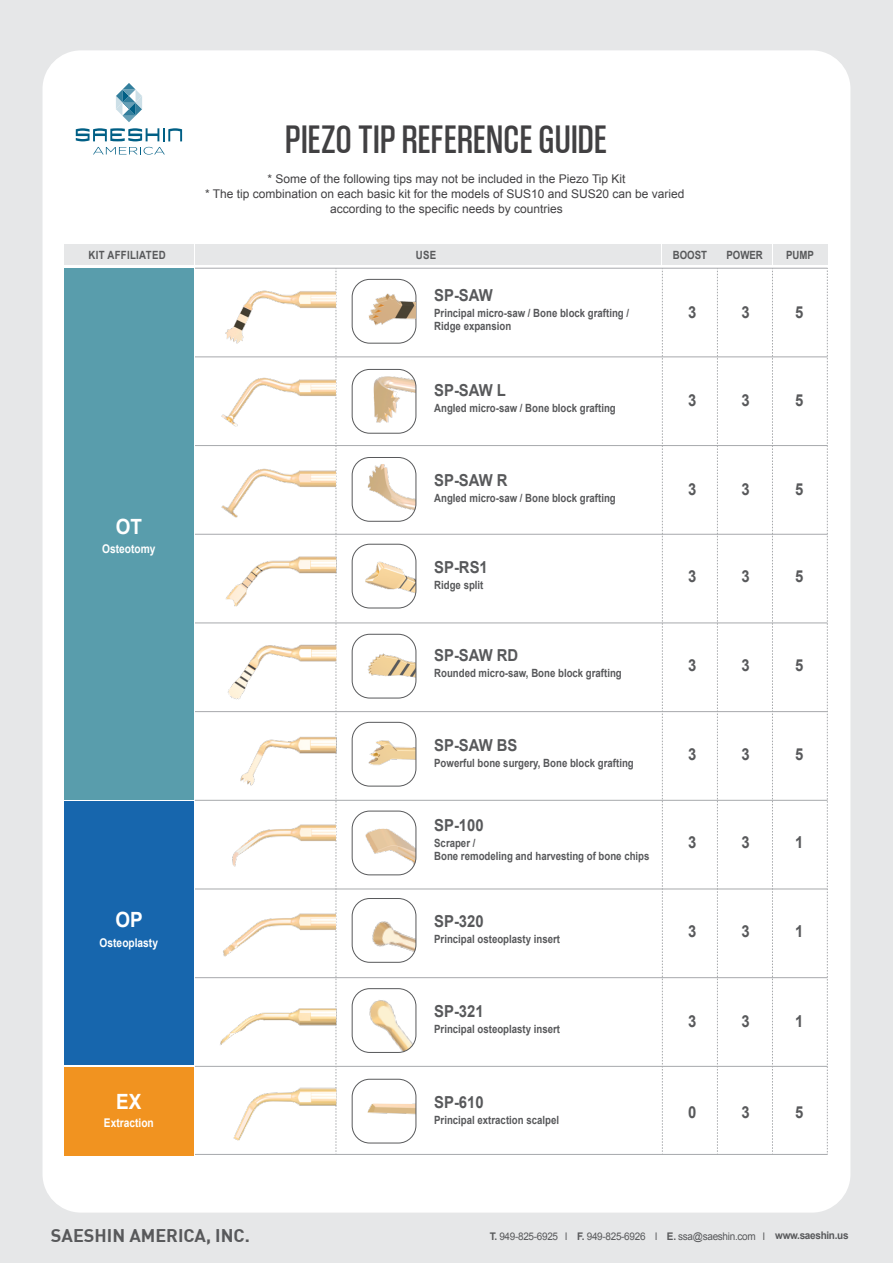
<style>
.page{position:relative;width:893px;height:1263px;background:#e6e7e8}
.page>*{position:absolute;margin:0;border:0;box-sizing:border-box;transform-origin:0 0}
.t1{font:42px "Coolvetica Condensed Rg";letter-spacing:.02em;color:#414042}
.t2{font:700 21px "Arial";color:#fff;scale:.9 1}
.t3{font:700 18px "DIN";color:#58595b}
.t4{font:700 16.5px "Arial";color:#58595b;scale:.9 1}
.t5{font:12px/15px "Arial";color:#414042;text-align:center}
.t6{font:700 12px "Arial";color:#fff;scale:.85 1}
.t7{font:700 11.4px/12.9px "Arial";color:#58595b;scale:.85 1}
.t8{font:700 11.4px "Arial";letter-spacing:.03em;color:#58595b;scale:.85 1}
.t9{font:10.5px "Arial";letter-spacing:-.03em;color:#58595b;scale:.95 1}
.s1{font-weight:700}
</style>
<div class="page">
<div style="left:43px;top:50px;width:807px;height:1162px;background:#fff;border-radius:38px"></div>
<img style="left:352px;top:898px;width:64px;height:64px">
<img style="left:365px;top:829px;width:51px;height:46px">
<img style="left:368px;top:464px;width:48px;height:57px">
<img style="left:374px;top:376px;width:42px;height:57px">
<div style="left:352px;top:369px;width:64px;height:64px;border:1px solid #58595b;border-radius:18px"></div>
<div style="left:352px;top:279px;width:64px;height:64px;border:1px solid #58595b;border-radius:18px"></div>
<div style="left:352px;top:457px;width:64px;height:64px;border:1px solid #58595b;border-radius:18px"></div>
<div style="left:352px;top:811px;width:64px;height:64px;border:1px solid #58595b;border-radius:18px"></div>
<div style="left:352px;top:898px;width:64px;height:64px;border:1px solid #58595b;border-radius:18px"></div>
<div style="left:64px;top:268px;width:130px;height:531px;background:#599dac"></div>
<div style="left:64px;top:801px;width:130px;height:264px;background:#1766ad"></div>
<img style="left:369px;top:293px;width:47px;height:50px">
<svg style="left:336px;top:270px;width:1px;height:884px"></svg>
<svg style="left:662px;top:269px;width:1px;height:885px"></svg>
<svg style="left:717px;top:269px;width:1px;height:885px"></svg>
<svg style="left:772px;top:269px;width:1px;height:885px"></svg>
<svg style="left:827px;top:268px;width:1px;height:887px"></svg>
<div style="left:64px;top:1067px;width:130px;height:88px;background:#f19320"></div>
<img style="left:225px;top:285px;width:111px;height:58px">
<img style="left:221px;top:373px;width:115px;height:56px">
<img style="left:221px;top:463px;width:115px;height:58px">
<img style="left:232px;top:814px;width:104px;height:58px">
<img style="left:223px;top:906px;width:113px;height:58px">
<hr style="left:195px;top:534px;width:632px;height:1px;background:#a7a9ac">
<hr style="left:195px;top:711px;width:632px;height:1px;background:#a7a9ac">
<hr style="left:195px;top:889px;width:632px;height:1px;background:#a7a9ac">
<hr style="left:195px;top:800px;width:632px;height:1px;background:#a7a9ac">
<hr style="left:195px;top:1066px;width:632px;height:1px;background:#a7a9ac">
<hr style="left:195px;top:623px;width:632px;height:1px;background:#a7a9ac">
<hr style="left:195px;top:445px;width:632px;height:1px;background:#a7a9ac">
<hr style="left:195px;top:357px;width:632px;height:1px;background:#a7a9ac">
<hr style="left:195px;top:268px;width:632px;height:1px;background:#a7a9ac">
<hr style="left:195px;top:977px;width:632px;height:1px;background:#a7a9ac">
<div style="left:64px;top:245px;width:130px;height:20px;background:#e6e7e8"></div>
<div style="left:195px;top:245px;width:466px;height:20px;background:#e6e7e8"></div>
<div style="left:662px;top:245px;width:54px;height:20px;background:#e6e7e8"></div>
<div style="left:718px;top:245px;width:54px;height:20px;background:#e6e7e8"></div>
<div style="left:773px;top:245px;width:54px;height:20px;background:#e6e7e8"></div>
<svg style="left:76px;top:83px;width:106px;height:58px"></svg>
<svg style="left:93px;top:147px;width:72px;height:8px"></svg>
<hr style="left:195px;top:1154px;width:632px;height:1px;background:#a7a9ac">
<img style="left:225px;top:542px;width:112px;height:74px">
<img style="left:240px;top:717px;width:97px;height:74px">
<img style="left:228px;top:632px;width:108px;height:73px">
<img style="left:233px;top:1077px;width:104px;height:72px">
<img style="left:368px;top:1103px;width:48px;height:40px">
<img style="left:220px;top:989px;width:117px;height:68px">
<img style="left:352px;top:722px;width:64px;height:64px">
<img style="left:352px;top:634px;width:64px;height:64px">
<img style="left:352px;top:544px;width:64px;height:64px">
<img style="left:352px;top:990px;width:64px;height:61px">
<div style="left:352px;top:544px;width:64px;height:64px;border:1px solid #58595b;border-radius:18px"></div>
<div style="left:352px;top:634px;width:64px;height:64px;border:1px solid #58595b;border-radius:18px"></div>
<div style="left:352px;top:722px;width:64px;height:64px;border:1px solid #58595b;border-radius:18px"></div>
<div style="left:352px;top:988px;width:64px;height:65px;border:1px solid #58595b;border-radius:18px"></div>
<div style="left:352px;top:1079px;width:64px;height:64px;border:1px solid #58595b;border-radius:18px"></div>
<h1 class="t1" style="left:285px;top:113px;width:323px">PIEZO TIP REFERENCE GUIDE</h1>
<p class="t5" style="left:205px;top:171px;width:481px">* Some of the following tips may not be included in the Piezo Tip Kit<br>* The tip combination on each basic kit for the models of SUS10 and SUS20 can be varied according to the specific needs by countries</p>
<p class="t8" style="left:89px;top:248px;width:92px">KIT AFFILIATED</p>
<p class="t7" style="left:416px;top:249px;width:25px">USE</p>
<p class="t7" style="left:673px;top:249px;width:42px">BOOST</p>
<p class="t7" style="left:726px;top:249px;width:44px">POWER</p>
<p class="t7" style="left:786px;top:249px;width:34px">PUMP</p>
<h2 class="t2" style="left:116px;top:513px;width:31px">OT</h2>
<p class="t6" style="left:102px;top:540px;width:64px">Osteotomy</p>
<h2 class="t2" style="left:115px;top:906px;width:32px">OP</h2>
<p class="t6" style="left:100px;top:934px;width:70px">Osteoplasty</p>
<h2 class="t2" style="left:116px;top:1087px;width:30px">EX</h2>
<p class="t6" style="left:104px;top:1114px;width:60px">Extraction</p>
<h3 class="t3" style="left:51px;top:1223px;width:200px">SAESHIN AMERICA, INC.</h3>
<h3 class="t4" style="left:434px;top:284px;width:67px">SP-SAW</h3>
<p class="t7" style="left:434px;top:306px;width:231px">Principal micro-saw / Bone block grafting /<br>Ridge expansion</p>
<h3 class="t4" style="left:434px;top:379px;width:81px">SP-SAW L</h3>
<p class="t7" style="left:434px;top:402px;width:215px">Angled micro-saw / Bone block grafting</p>
<h3 class="t4" style="left:434px;top:469px;width:83px">SP-SAW R</h3>
<p class="t7" style="left:434px;top:492px;width:215px">Angled micro-saw / Bone block grafting</p>
<h3 class="t4" style="left:434px;top:556px;width:61px">SP-RS1</h3>
<p class="t7" style="left:434px;top:579px;width:59px">Ridge split</p>
<h3 class="t4" style="left:434px;top:644px;width:95px">SP-SAW RD</h3>
<p class="t7" style="left:434px;top:667px;width:222px">Rounded micro-saw, Bone block grafting</p>
<h3 class="t4" style="left:434px;top:734px;width:94px">SP-SAW BS</h3>
<p class="t7" style="left:434px;top:757px;width:236px">Powerful bone surgery, Bone block grafting</p>
<h3 class="t4" style="left:434px;top:814px;width:57px">SP-100</h3>
<p class="t7" style="left:434px;top:837px;width:255px">Scraper /<br>Bone remodeling and harvesting of bone chips</p>
<h3 class="t4" style="left:434px;top:910px;width:57px">SP-320</h3>
<p class="t7" style="left:434px;top:933px;width:150px">Principal osteoplasty insert</p>
<h3 class="t4" style="left:434px;top:1000px;width:57px">SP-321</h3>
<p class="t7" style="left:434px;top:1023px;width:150px">Principal osteoplasty insert</p>
<h3 class="t4" style="left:434px;top:1091px;width:57px">SP-610</h3>
<p class="t7" style="left:434px;top:1113px;width:148px">Principal extraction scalpel</p>
<h3 class="t4" style="left:688px;top:301px;width:11px">3</h3>
<h3 class="t4" style="left:742px;top:301px;width:11px">3</h3>
<h3 class="t4" style="left:795px;top:301px;width:11px">5</h3>
<h3 class="t4" style="left:688px;top:390px;width:11px">3</h3>
<h3 class="t4" style="left:742px;top:390px;width:11px">3</h3>
<h3 class="t4" style="left:795px;top:390px;width:11px">5</h3>
<h3 class="t4" style="left:688px;top:478px;width:11px">3</h3>
<h3 class="t4" style="left:742px;top:478px;width:11px">3</h3>
<h3 class="t4" style="left:795px;top:478px;width:11px">5</h3>
<h3 class="t4" style="left:688px;top:566px;width:11px">3</h3>
<h3 class="t4" style="left:742px;top:566px;width:11px">3</h3>
<h3 class="t4" style="left:795px;top:566px;width:11px">5</h3>
<h3 class="t4" style="left:688px;top:654px;width:11px">3</h3>
<h3 class="t4" style="left:742px;top:654px;width:11px">3</h3>
<h3 class="t4" style="left:795px;top:654px;width:11px">5</h3>
<h3 class="t4" style="left:688px;top:743px;width:11px">3</h3>
<h3 class="t4" style="left:742px;top:743px;width:11px">3</h3>
<h3 class="t4" style="left:795px;top:743px;width:11px">5</h3>
<h3 class="t4" style="left:688px;top:831px;width:11px">3</h3>
<h3 class="t4" style="left:742px;top:831px;width:11px">3</h3>
<h3 class="t4" style="left:795px;top:831px;width:11px">1</h3>
<h3 class="t4" style="left:688px;top:920px;width:11px">3</h3>
<h3 class="t4" style="left:742px;top:920px;width:11px">3</h3>
<h3 class="t4" style="left:795px;top:920px;width:11px">1</h3>
<h3 class="t4" style="left:688px;top:1010px;width:11px">3</h3>
<h3 class="t4" style="left:742px;top:1010px;width:11px">3</h3>
<h3 class="t4" style="left:795px;top:1010px;width:11px">1</h3>
<h3 class="t4" style="left:688px;top:1101px;width:11px">0</h3>
<h3 class="t4" style="left:742px;top:1101px;width:11px">3</h3>
<h3 class="t4" style="left:795px;top:1101px;width:11px">5</h3>
<p class="t9" style="left:490px;top:1229px;width:379px"><span class="s1">T.</span> 949-825-6925 l <span class="s1">F.</span> 949-825-6926 l <span class="s1">E.</span> ssa@saeshin.com l <span class="s1">www.saeshin.us</span></p>
</div>
